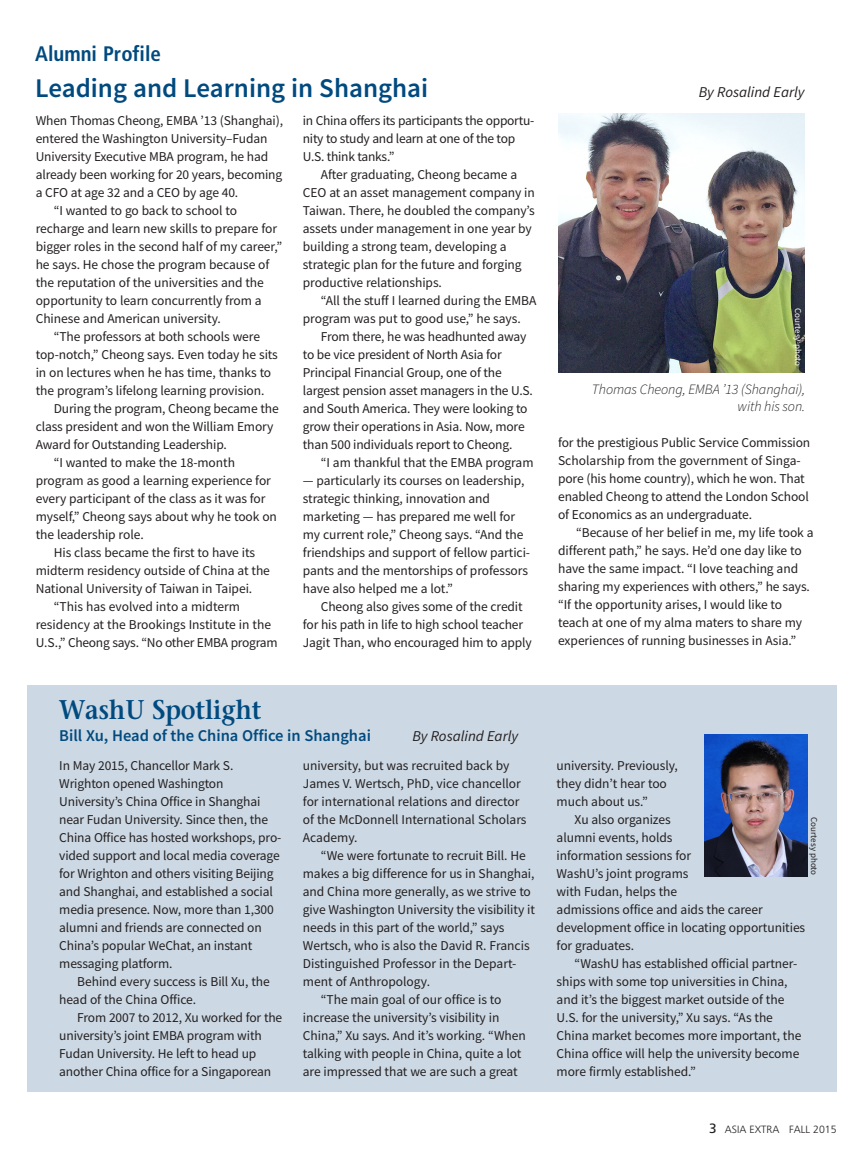
<style>
.page{position:relative;width:864px;height:1161px;background:#fff}
.page>*{position:absolute;margin:0;border:0;box-sizing:border-box;transform-origin:0 0}
.Alumni_Profile_Headl{font:600 27px "Source Sans Pro";color:#004a7f}
.News_head{font:600 27px "Stone Serif Std";letter-spacing:-.005em;color:#004a7f;scale:.9 1}
.Interional_Club_Name{font:700 condensed 21px "Frutiger LT Std";color:#004a7f}
.t1{font:600 16.5px "Source Sans Pro";color:#004a7f}
.Alumni_Profile_Headl-2{font:italic 15px "Source Sans Pro";color:#231f20}
.t2{font:italic 300 14.25px "Source Sans Pro";letter-spacing:-.005em;color:#231f20}
.Alumni_profile_body{font:13.5px/18px "Source Sans Pro";letter-spacing:-.005em;color:#231f20}
.Non-Feature_body_cop{font:13.5px/18px "Source Sans Pro";letter-spacing:-.01em;color:#231f20}
.t3{font:300 10.5px "Frutiger LT Std";color:#231f20}
.photo_credit{font:9px "Source Sans Pro";color:#fff}
.photo_credit-2{font:9px "Source Sans Pro";color:#231f20}
.s1{font-weight:400;font-size:13.5px}
</style>
<div class="page">
<img style="left:558px;top:113px;width:247px;height:260px">
<div style="left:27px;top:686px;width:810px;height:406px;background:#ccd8e3"></div>
<img style="left:704px;top:735px;width:103px;height:141px">
<p class="Interional_Club_Name" style="left:35px;top:41px;width:127px">Alumni Profile</p>
<p class="Alumni_Profile_Headl" style="left:35px;top:70px;width:395px">Leading and Learning in Shanghai</p>
<p class="Alumni_Profile_Headl-2" style="left:699px;top:83px;width:107px">By Rosalind Early</p>
<p class="Alumni_profile_body" style="left:303px;top:111px;width:233px">in China offers its participants the opportu&shy;nity to study and learn at one of the top<br>U.S. think tanks.”</p>
<p class="Alumni_profile_body" style="left:303px;top:165px;width:234px;text-indent:18px">After graduating, Cheong became a CEO at an asset management company in Taiwan. There, he doubled the company’s assets under management in one year by building a strong team, developing a strategic plan for the future and forging productive relationships.</p>
<p class="Alumni_profile_body" style="left:303px;top:291px;width:235px;text-indent:18px">“All the stuff I learned during the EMBA program was put to good use,” he says.</p>
<p class="Alumni_profile_body" style="left:303px;top:327px;width:232px;text-indent:18px">From there, he was headhunted away to be vice president of North Asia for Principal Financial Group, one of the largest pension asset managers in the U.S. and South America. They were looking to grow their operations in Asia. Now, more than 500 individuals report to Cheong.</p>
<p class="Alumni_profile_body" style="left:321px;top:453px;width:214px">“I am thankful that the EMBA program</p>
<p class="Alumni_profile_body" style="left:303px;top:471px;width:229px">— particularly its courses on leadership, strategic thinking, innovation and marketing — has prepared me well for my current role,” Cheong says. “And the friendships and support of fellow partici&shy;pants and the mentorships of professors have also helped me a lot.”</p>
<p class="Alumni_profile_body" style="left:303px;top:597px;width:230px;text-indent:18px">Cheong also gives some of the credit for his path in life to high school teacher<br>Jagit Than, who encouraged him to apply</p>
<p class="Non-Feature_body_cop" style="left:36px;top:111px;width:249px">When Thomas Cheong, EMBA ’13 (Shanghai), entered the Washington University–Fudan University Executive MBA program, he had already been working for 20 years, becoming a CFO at age 32 and a CEO by age 40.</p>
<p class="Alumni_profile_body" style="left:36px;top:201px;width:248px;text-indent:18px">“I wanted to go back to school to recharge and learn new skills to prepare for bigger roles in the second half of my career,” he says. He chose the program because of the reputation of the universities and the opportunity to learn concurrently from a Chinese and American university.</p>
<p class="Alumni_profile_body" style="left:36px;top:327px;width:244px;text-indent:18px">“The professors at both schools were top-notch,” Cheong says. Even today he sits in on lectures when he has time, thanks to the program’s lifelong learning provision.</p>
<p class="Alumni_profile_body" style="left:36px;top:399px;width:245px;text-indent:18px">During the program, Cheong became the class president and won the William Emory<br>Award for Outstanding Leadership.</p>
<p class="Alumni_profile_body" style="left:36px;top:453px;width:243px;text-indent:18px">“I wanted to make the 18-month program as good a learning experience for every participant of the class as it was for myself,” Cheong says about why he took on the leadership role.</p>
<p class="Alumni_profile_body" style="left:36px;top:543px;width:236px;text-indent:18px">His class became the first to have its midterm residency outside of China at the<br>National University of Taiwan in Taipei.</p>
<p class="Alumni_profile_body" style="left:36px;top:597px;width:243px;text-indent:18px">“This has evolved into a midterm residency at the Brookings Institute in the<br>U.S.,” Cheong says. “No other EMBA program</p>
<p class="photo_credit" style="left:804px;top:308px;width:59px;rotate:90deg">Courtesy photo</p>
<p class="t2" style="left:592px;top:381px;width:215px">Thomas Cheong, EMBA ’13 (Shanghai),</p>
<p class="t2" style="left:738px;top:397px;width:69px">with his son.</p>
<p class="Alumni_profile_body" style="left:558px;top:434px;width:254px">for the prestigious Public Service Commission Scholarship from the government of Singa&shy;pore (his home country), which he won. That enabled Cheong to attend the London School of Economics as an undergraduate.</p>
<p class="Alumni_profile_body" style="left:558px;top:524px;width:257px;text-indent:18px">“Because of her belief in me, my life took a different path,” he says. He’d one day like to have the same impact. “I love teaching and sharing my experiences with others,” he says. “If the opportunity arises, I would like to teach at one of my alma maters to share my experiences of running businesses in Asia.”</p>
<p class="News_head" style="left:59px;top:693px;width:226px">WashU Spotlight</p>
<p class="t1" style="left:59px;top:724px;width:313px">Bill Xu, Head of the China Office in Shanghai</p>
<p class="Alumni_Profile_Headl-2" style="left:412px;top:726px;width:107px">By Rosalind Early</p>
<p class="Non-Feature_body_cop" style="left:59px;top:756px;width:224px">In May 2015, Chancellor Mark S.<br>Wrighton opened Washington University’s China Office in Shanghai near Fudan University. Since then, the China Office has hosted workshops, pro&shy;vided support and local media coverage for Wrighton and others visiting Beijing and Shanghai, and established a social media presence. Now, more than 1,300 alumni and friends are connected on China’s popular WeChat, an instant messaging platform.</p>
<p class="Alumni_profile_body" style="left:59px;top:972px;width:212px;text-indent:18px">Behind every success is Bill Xu, the head of the China Office.</p>
<p class="Alumni_profile_body" style="left:59px;top:1008px;width:225px;text-indent:18px">From 2007 to 2012, Xu worked for the university’s joint EMBA program with Fudan University. He left to head up another China office for a Singaporean</p>
<p class="Alumni_profile_body" style="left:303px;top:756px;width:225px">university, but was recruited back by James V. Wertsch, PhD, vice chancellor for international relations and director of the McDonnell International Scholars Academy.</p>
<p class="Alumni_profile_body" style="left:303px;top:846px;width:234px;text-indent:18px">“We were fortunate to recruit Bill. He makes a big difference for us in Shanghai, and China more generally, as we strive to give Washington University the visibility it needs in this part of the world,” says Wertsch, who is also the David R. Francis Distinguished Professor in the Depart&shy;ment of Anthropology.</p>
<p class="Alumni_profile_body" style="left:303px;top:990px;width:224px;text-indent:18px">“The main goal of our office is to increase the university’s visibility in China,” Xu says. And it’s working. “When talking with people in China, quite a lot are impressed that we are such a great</p>
<p class="Alumni_profile_body" style="left:557px;top:756px;width:123px">university. Previously, they didn’t hear too much about us.”</p>
<p class="Alumni_profile_body" style="left:557px;top:810px;width:250px;text-indent:18px">Xu also organizes<br>alumni events, holds<br>information sessions for<br>WashU’s joint programs<br>with Fudan, helps the<br>admissions office and aids the career development office in locating opportunities for graduates.</p>
<p class="Alumni_profile_body" style="left:557px;top:954px;width:246px;text-indent:18px">“WashU has established official partner&shy;ships with some top universities in China, and it’s the biggest market outside of the U.S. for the university,” Xu says. “As the China market becomes more important, the China office will help the university become more firmly established.”</p>
<p class="photo_credit-2" style="left:820px;top:817px;width:59px;rotate:90deg">Courtesy photo</p>
<p class="t3" style="left:709px;top:1123px;width:129px"><span class="s1">3</span> ASIA EXTRA FALL 2015</p>
</div>
